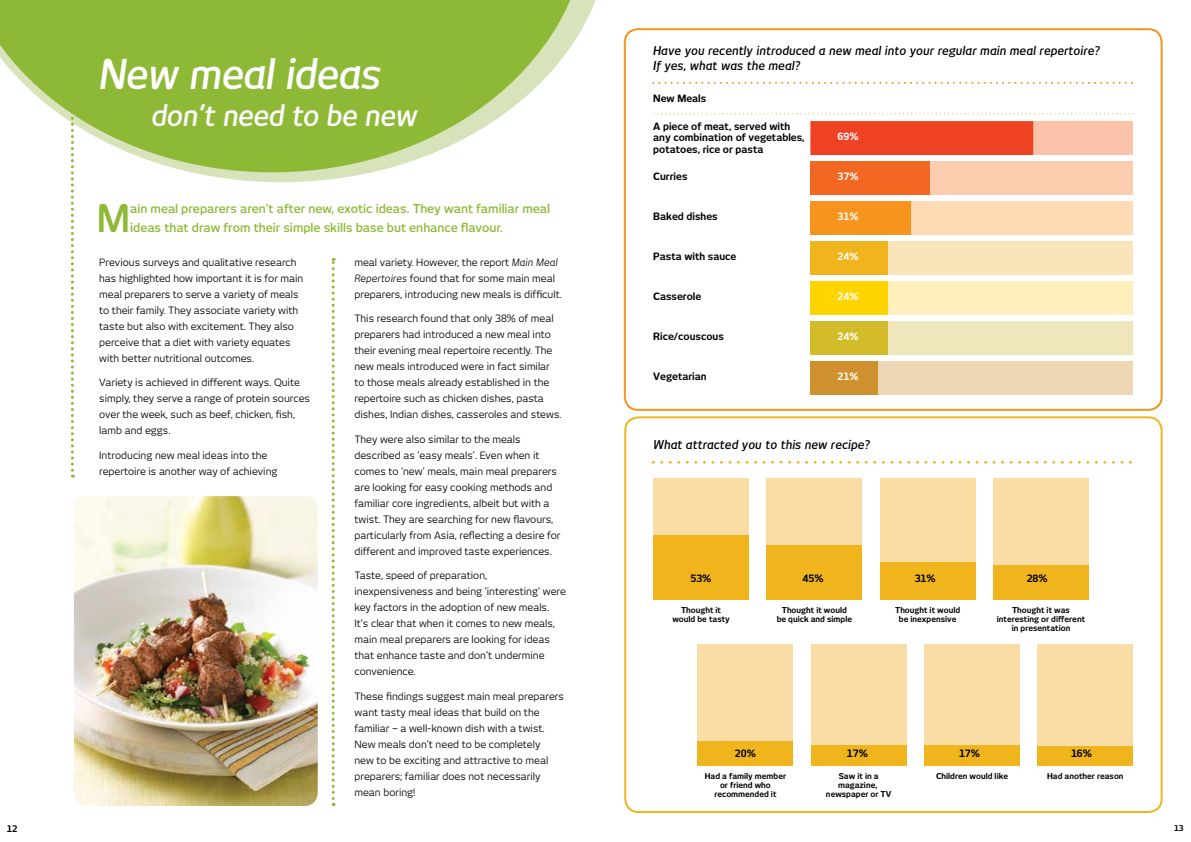
<style>
.page{position:relative;width:1191px;height:842px;background:#fff}
.page>*{position:absolute;margin:0;border:0;box-sizing:border-box;transform-origin:0 0}
.t1{font:italic 600 40.5px "New June";letter-spacing:-.02em;color:#fff}
.t2{font:600 37.5px "New June";color:#8eb936}
.t3{font:italic 600 28.5px "New June";letter-spacing:-.02em;color:#fff}
.t4{font:italic 600 12px/14.4px "New June";color:#000}
.t5{font:600 12px/19px "New June";color:#8eb936}
.t6{font:10px/16px "New June";color:#000}
.t7{font:700 10px/11.5px "New June";color:#000}
.t8{font:700 10px "New June";color:#fff}
.t9{font:700 9px "New June";color:#000}
.t10{font:700 8px/9px "New June";color:#000;text-align:center}
.s1{font-style:italic}
</style>
<div class="page">
<svg style="left:190px;top:0;width:406px;height:182px"></svg>
<svg style="left:332px;top:258px;width:3px;height:548px"></svg>
<svg style="left:0;top:0;width:588px;height:172px;fill:#8eb936"></svg>
<svg style="left:71px;top:81px;width:3px;height:397px"></svg>
<img style="left:74px;top:496px;width:244px;height:310px">
<div style="left:810px;top:121px;width:323px;height:34px;background:#fbc4aa"></div>
<div style="left:810px;top:121px;width:223px;height:34px;background:#ef4123"></div>
<div style="left:810px;top:161px;width:323px;height:34px;background:#fccdae"></div>
<div style="left:810px;top:161px;width:120px;height:34px;background:#f26722"></div>
<div style="left:810px;top:201px;width:323px;height:34px;background:#fedbb4"></div>
<div style="left:810px;top:201px;width:100px;height:34px;background:#f7941e"></div>
<div style="left:810px;top:241px;width:323px;height:34px;background:#fae4b9"></div>
<div style="left:810px;top:241px;width:78px;height:34px;background:#f0b51c"></div>
<div style="left:810px;top:281px;width:323px;height:34px;background:#ffefbd"></div>
<div style="left:810px;top:281px;width:78px;height:34px;background:#ffd400"></div>
<div style="left:810px;top:321px;width:323px;height:34px;background:#efe6bb"></div>
<div style="left:810px;top:321px;width:78px;height:34px;background:#d3bc2a"></div>
<div style="left:810px;top:361px;width:323px;height:34px;background:#edd7b5"></div>
<div style="left:810px;top:361px;width:68px;height:34px;background:#ce912d"></div>
<svg style="left:653px;top:82px;width:480px;height:2px"></svg>
<svg style="left:653px;top:461px;width:479px;height:3px"></svg>
<svg style="left:653px;top:113px;width:480px;height:1px"></svg>
<div style="left:624px;top:28px;width:538px;height:383px;border:2px solid #f7941e;border-radius:13px"></div>
<div style="left:624px;top:416px;width:538px;height:397px;border:2px solid #f0b51c;border-radius:13px"></div>
<div style="left:1037px;top:644px;width:96px;height:122px;background:#f9dda4"></div>
<div style="left:1037px;top:746px;width:96px;height:20px;background:#f0b51c"></div>
<div style="left:924px;top:644px;width:96px;height:122px;background:#f9dda4"></div>
<div style="left:924px;top:745px;width:96px;height:21px;background:#f0b51c"></div>
<div style="left:811px;top:644px;width:95px;height:122px;background:#f9dda4"></div>
<div style="left:811px;top:745px;width:95px;height:21px;background:#f0b51c"></div>
<div style="left:697px;top:644px;width:96px;height:122px;background:#f9dda4"></div>
<div style="left:697px;top:741px;width:96px;height:25px;background:#f0b51c"></div>
<div style="left:993px;top:478px;width:95px;height:122px;background:#f9dda4"></div>
<div style="left:993px;top:565px;width:95px;height:35px;background:#f0b51c"></div>
<div style="left:880px;top:478px;width:95px;height:122px;background:#f9dda4"></div>
<div style="left:880px;top:562px;width:95px;height:38px;background:#f0b51c"></div>
<div style="left:766px;top:478px;width:96px;height:122px;background:#f9dda4"></div>
<div style="left:766px;top:545px;width:96px;height:55px;background:#f0b51c"></div>
<div style="left:653px;top:478px;width:96px;height:122px;background:#f9dda4"></div>
<div style="left:653px;top:535px;width:96px;height:65px;background:#f0b51c"></div>
<h1 class="t1" style="left:99px;top:51px;width:284px">New meal ideas</h1>
<h3 class="t3" style="left:151px;top:99px;width:268px">don’t need to be new</h3>
<h2 class="t2" style="left:97px;top:197px;width:35px">M</h2>
<p class="t5" style="left:130px;top:199px;width:421px">ain meal preparers aren’t after new, exotic ideas. They want familiar meal ideas that draw from their simple skills base but enhance flavour.</p>
<p class="t6" style="left:99px;top:254px;width:206px">Previous surveys and qualitative research has highlighted how important it is for main meal preparers to serve a variety of meals to their family. They associate variety with taste but also with excitement. They also perceive that a diet with variety equates with better nutritional outcomes.</p>
<p class="t6" style="left:99px;top:374px;width:212px">Variety is achieved in different ways. Quite simply, they serve a range of protein sources over the week, such as beef, chicken, fish, lamb and eggs.</p>
<p class="t6" style="left:99px;top:447px;width:180px">Introducing new meal ideas into the repertoire is another way of achieving</p>
<p class="t6" style="left:354px;top:254px;width:209px">meal variety. However, the report <span class="s1">Main Meal<br>Repertoires</span> found that for some main meal preparers, introducing new meals is difficult.</p>
<p class="t6" style="left:354px;top:310px;width:209px">This research found that only 38% of meal preparers had introduced a new meal into their evening meal repertoire recently. The new meals introduced were in fact similar to those meals already established in the repertoire such as chicken dishes, pasta dishes, Indian dishes, casseroles and stews.</p>
<p class="t6" style="left:354px;top:431px;width:207px">They were also similar to the meals described as ‘easy meals’. Even when it comes to ‘new’ meals, main meal preparers are looking for easy cooking methods and familiar core ingredients, albeit but with a twist. They are searching for new flavours, particularly from Asia, reflecting a desire for different and improved taste experiences.</p>
<p class="t6" style="left:354px;top:567px;width:213px">Taste, speed of preparation, inexpensiveness and being ‘interesting’ were key factors in the adoption of new meals.<br>It’s clear that when it comes to new meals, main meal preparers are looking for ideas that enhance taste and don’t undermine convenience.</p>
<p class="t6" style="left:354px;top:688px;width:211px">These findings suggest main meal preparers want tasty meal ideas that build on the familiar – a well-known dish with a twist.<br>New meals don’t need to be completely<br>new to be exciting and attractive to meal preparers; familiar does not necessarily mean boring!</p>
<p class="t4" style="left:653px;top:44px;width:448px">Have you recently introduced a new meal into your regular main meal repertoire?<br>If yes, what was the meal?</p>
<p class="t7" style="left:653px;top:93px;width:55px">New Meals</p>
<p class="t7" style="left:653px;top:120px;width:153px">A piece of meat, served with any combination of vegetables, potatoes, rice or pasta</p>
<p class="t7" style="left:653px;top:171px;width:36px">Curries</p>
<p class="t7" style="left:653px;top:211px;width:66px">Baked dishes</p>
<p class="t7" style="left:653px;top:251px;width:85px">Pasta with sauce</p>
<p class="t7" style="left:653px;top:291px;width:50px">Casserole</p>
<p class="t7" style="left:653px;top:331px;width:72px">Rice/couscous</p>
<p class="t7" style="left:653px;top:371px;width:55px">Vegetarian</p>
<p class="t8" style="left:837px;top:131px;width:22px">69%</p>
<p class="t8" style="left:837px;top:171px;width:22px">37%</p>
<p class="t8" style="left:837px;top:211px;width:22px">31%</p>
<p class="t8" style="left:837px;top:251px;width:22px">24%</p>
<p class="t8" style="left:837px;top:291px;width:22px">24%</p>
<p class="t8" style="left:837px;top:331px;width:22px">24%</p>
<p class="t8" style="left:837px;top:371px;width:22px">21%</p>
<p class="t4" style="left:653px;top:437px;width:218px">What attracted you to this new recipe?</p>
<p class="t7" style="left:690px;top:572px;width:22px">53%</p>
<p class="t7" style="left:802px;top:572px;width:22px">45%</p>
<p class="t7" style="left:914px;top:572px;width:22px">31%</p>
<p class="t7" style="left:1026px;top:572px;width:22px">28%</p>
<p class="t10" style="left:672px;top:606px;width:59px">Thought it would be tasty</p>
<p class="t10" style="left:776px;top:606px;width:77px">Thought it would be quick and simple</p>
<p class="t10" style="left:895px;top:606px;width:67px">Thought it would be inexpensive</p>
<p class="t10" style="left:997px;top:606px;width:90px">Thought it was interesting or different in presentation</p>
<p class="t7" style="left:735px;top:747px;width:22px">20%</p>
<p class="t7" style="left:847px;top:747px;width:22px">17%</p>
<p class="t7" style="left:959px;top:747px;width:22px">17%</p>
<p class="t7" style="left:1071px;top:747px;width:22px">16%</p>
<p class="t10" style="left:704px;top:772px;width:83px">Had a family member</p>
<p class="t10" style="left:936px;top:772px;width:73px">Children would like</p>
<p class="t10" style="left:1047px;top:772px;width:78px">Had another reason</p>
<p class="t10" style="left:714px;top:781px;width:64px">or friend who recommended it</p>
<p class="t10" style="left:826px;top:772px;width:67px">Saw it in a magazine, newspaper or TV</p>
<p class="t9" style="left:7px;top:823px;width:12px">12</p>
<p class="t10" style="left:1174px;top:824px;width:11px">13</p>
</div>
